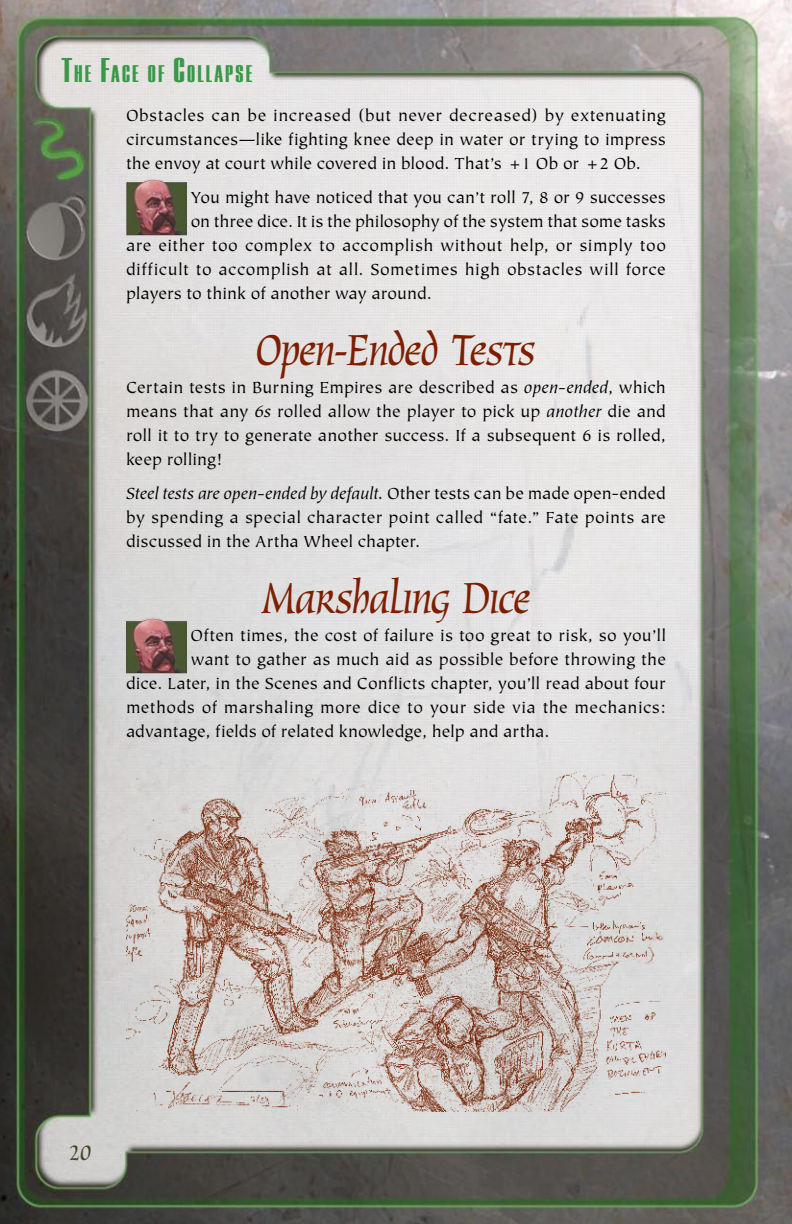
<style>
.page{position:relative;width:792px;height:1224px;background:#fff}
.page>*{position:absolute;margin:0;border:0;box-sizing:border-box;transform-origin:0 0}
.t1{font:50px "Oxford";letter-spacing:-.035em;color:#7e1e00}
.t2{font:800 25.2px "Europa Grotesque";letter-spacing:.085em;color:#3a9849}
.t3{font:24px "Oxford";color:#484428}
.t4{font:18px/24px "Tiepolo";letter-spacing:.005em;color:#000;text-align:justify}
.t5{font:18px "Tiepolo";letter-spacing:.025em;color:#000}
.s1{font-size:36px}
.s2{font-style:italic}
</style>
<div class="page">
<img style="left:0;top:0;width:792px;height:1224px">
<img style="left:126px;top:176px;width:60px;height:59px">
<img style="left:126px;top:614px;width:60px;height:60px">
<img style="left:126px;top:770px;width:540px;height:342px">
<h2 class="t2" style="left:62px;top:57px;width:192px"><span class="s1">T</span>HE <span class="s1">F</span>ACE OF <span class="s1">C</span>OLLAPSE</h2>
<p class="t4" style="left:126px;top:104px;width:541px">Obstacles can be increased (but never decreased) by extenuating circumstances—like fighting knee deep in water or trying to impress the envoy at court while covered in blood. That’s +1 Ob or +2 Ob.</p>
<p class="t4" style="left:191px;top:186px;width:477px">You might have noticed that you can’t roll 7, 8 or 9 successes</p>
<p class="t4" style="left:191px;top:210px;width:477px">on three dice. It is the philosophy of the system that some tasks</p>
<p class="t4" style="left:126px;top:234px;width:542px">are either too complex to accomplish without help, or simply too</p>
<p class="t5" style="left:126px;top:260px;width:541px">difficult to accomplish at all. Sometimes high obstacles will force</p>
<p class="t4" style="left:126px;top:282px;width:307px">players to think of another way around.</p>
<h1 class="t1" style="left:255px;top:323px;width:283px">Open-Ended Tests</h1>
<p class="t4" style="left:126px;top:376px;width:541px">Certain tests in Burning Empires are described as <span class="s2">open-ended</span>, which means that any <span class="s2">6s</span> rolled allow the player to pick up <span class="s2">another</span> die and roll it to try to generate another success. If a subsequent 6 is rolled, keep rolling!</p>
<p class="t4" style="left:126px;top:482px;width:541px"><span class="s2">Steel tests are open-ended by default.</span> Other tests can be made open-ended by spending a special character point called “fate.” Fate points are discussed in the Artha Wheel chapter.</p>
<h1 class="t1" style="left:261px;top:572px;width:271px">Marshaling Dice</h1>
<p class="t4" style="left:191px;top:624px;width:477px">Often times, the cost of failure is too great to risk, so you’ll</p>
<p class="t4" style="left:191px;top:648px;width:477px">want to gather as much aid as possible before throwing the</p>
<p class="t4" style="left:126px;top:672px;width:541px">dice. Later, in the Scenes and Conflicts chapter, you’ll read about four</p>
<p class="t4" style="left:126px;top:696px;width:541px">methods of marshaling more dice to your side via the mechanics:</p>
<p class="t4" style="left:126px;top:720px;width:425px">advantage, fields of related knowledge, help and artha.</p>
<h3 class="t3" style="left:69px;top:1140px;width:24px">20</h3>
</div>
